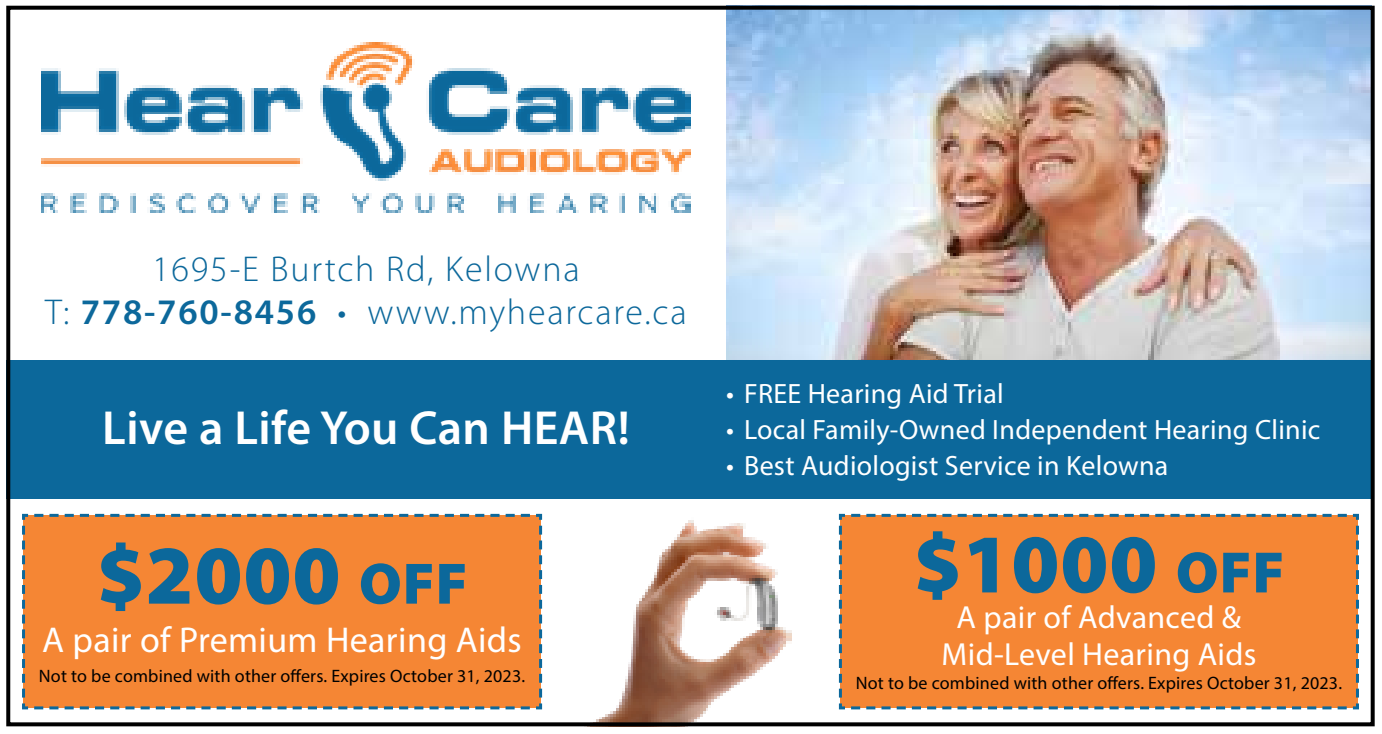
<style>
.page{position:relative;width:1382px;height:734px;background:#fff}
.page>*{position:absolute;margin:0;border:0;box-sizing:border-box;transform-origin:0 0}
.t1{font:900 84px "Myriad Pro";letter-spacing:.01em;color:#0c689b}
.t2{font:600 48px "Myriad Pro";letter-spacing:.01em;color:#fff}
.t3{font:300 36px/43.2px "Myriad Pro";letter-spacing:.05em;color:#0c689b;text-align:center}
.t4{font:36px "Myriad Pro";letter-spacing:.01em;color:#fff}
.t5{font:32px/36px "Myriad Pro";letter-spacing:.01em;color:#fff;text-align:center}
.t6{font:28px "Myriad Pro";letter-spacing:.01em;color:#fff}
.t7{font:18px "Myriad Pro";letter-spacing:.01em;color:#000}
.s1{font-weight:600}
.s2{font-size:58.8px}
</style>
<div class="page">
<img style="left:596px;top:520px;width:195px;height:201px">
<img style="left:726px;top:11px;width:643px;height:349px">
<div style="left:6px;top:360px;width:1367px;height:138px;background:#0c689b"></div>
<div style="left:6px;top:6px;width:1368px;height:720px;border:4px solid #000"></div>
<img style="left:42px;top:43px;width:648px;height:169px">
<div style="left:22px;top:513px;width:521px;height:197px;background:#f58634"></div>
<div style="left:838px;top:513px;width:521px;height:197px;background:#f58634"></div>
<h3 class="t3" style="left:45px;top:246px;width:643px">1695-E Burtch Rd, Kelowna<br>T: <span class="s1">778-760-8456</span> • www.myhearcare.ca</h3>
<h2 class="t2" style="left:102px;top:397px;width:529px">Live a Life You Can HEAR!</h2>
<h1 class="t1" style="left:96px;top:519px;width:373px">$2000 <span class="s2">off</span></h1>
<h3 class="t4" style="left:42px;top:617px;width:481px">A pair of Premium Hearing Aids</h3>
<p class="t7" style="left:39px;top:664px;width:488px">Not to be combined with other offers. Expires October 31, 2023.</p>
<h3 class="t6" style="left:726px;top:376px;width:279px">• FREE Hearing Aid Trial</h3>
<h3 class="t6" style="left:726px;top:412px;width:596px">• Local Family-Owned Independent Hearing Clinic</h3>
<h3 class="t6" style="left:726px;top:448px;width:444px">• Best Audiologist Service in Kelowna</h3>
<h1 class="t1" style="left:913px;top:507px;width:373px">$1000 <span class="s2">off</span></h1>
<h3 class="t5" style="left:941px;top:599px;width:316px">A pair of Advanced &amp;<br>Mid-Level Hearing Aids</h3>
<p class="t7" style="left:856px;top:671px;width:488px">Not to be combined with other offers. Expires October 31, 2023.</p>
</div>
